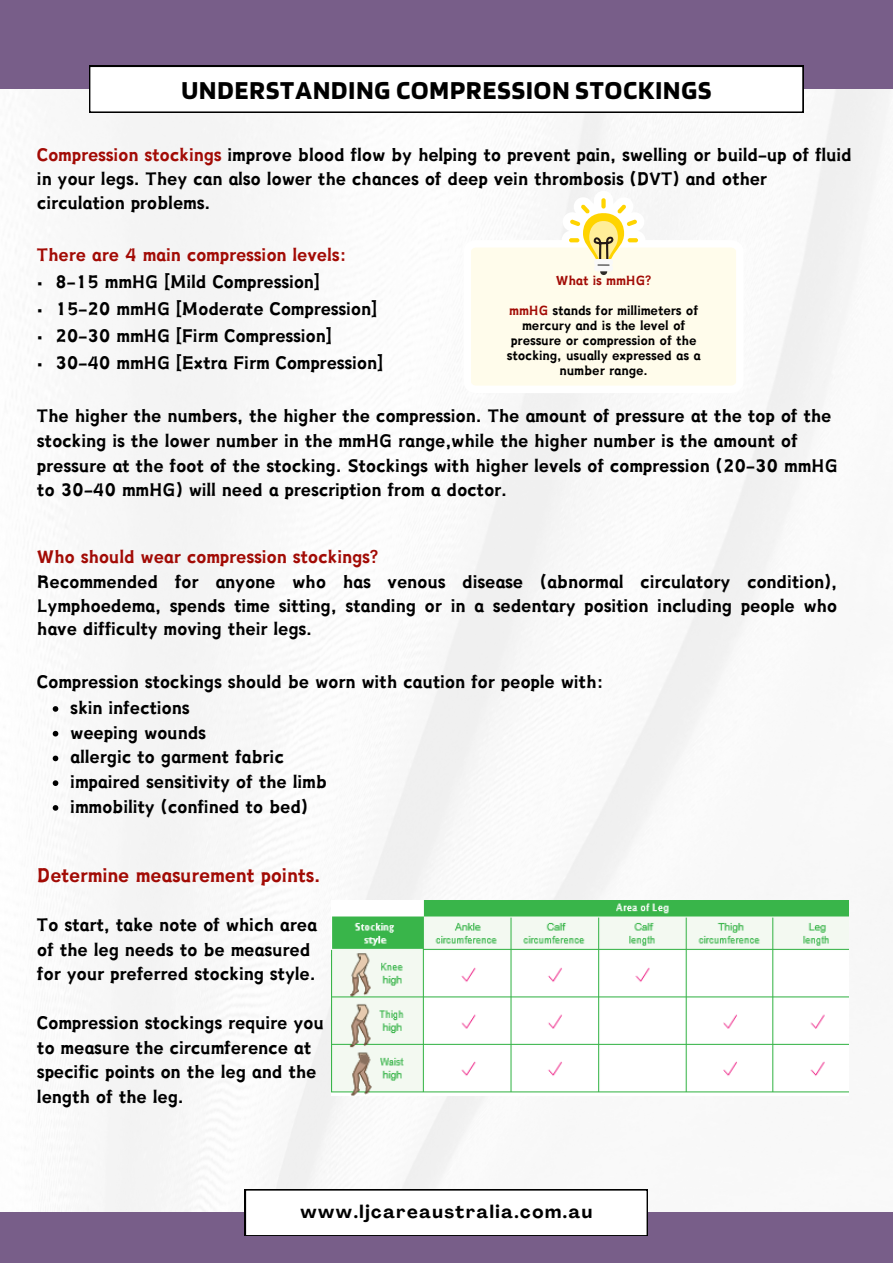
<style>
.page{position:relative;width:893px;height:1264px;background:#fff}
.page>*{position:absolute;margin:0;border:0;box-sizing:border-box;transform-origin:0 0}
.t1{font:700 27px "Blinker";letter-spacing:.04em;color:#000}
.t2{font:21.15px "Canva Joy Hei";color:#a20b05}
.t3{font:19.65px/24.5px "Canva Joy Hei";color:#000}
.t4{font:19.65px "Canva Joy Hei";color:#a20b05}
.t5{font:19.5px/24.8px "Canva Joy Hei";color:#000}
.t6{font:19.5px "Canva Joy Hei";color:#a20b05}
.t7{font:700 18px "Agrandir";letter-spacing:.085em;color:#000}
.t8{font:14.25px/15px "Canva Joy Hei";color:#000;text-align:center}
.t9{font:14.25px "Canva Joy Hei";color:#a20b05}
.s1{color:#a20b05}
</style>
<div class="page">
<img style="left:45px;top:89px;width:845px;height:1123px">
<div style="left:0;top:0;width:892px;height:89px;background:#785e89"></div>
<div style="left:0;top:1212px;width:892px;height:50px;background:#785e89"></div>
<div style="left:245px;top:1189px;width:402px;height:47px;background:#000"></div>
<div style="left:246px;top:1190px;width:401px;height:45px;background:#fff"></div>
<div style="left:89px;top:66px;width:714px;height:47px;background:#000"></div>
<div style="left:90px;top:67px;width:713px;height:45px;background:#fff"></div>
<img style="left:331px;top:900px;width:517px;height:195px">
<svg style="left:53px;top:706px;width:5px;height:5px"></svg>
<svg style="left:53px;top:731px;width:5px;height:5px"></svg>
<svg style="left:53px;top:755px;width:5px;height:6px"></svg>
<svg style="left:53px;top:780px;width:5px;height:6px"></svg>
<svg style="left:53px;top:805px;width:5px;height:5px"></svg>
<svg style="left:463px;top:191px;width:280px;height:202px"></svg>
<svg style="left:471px;top:198px;width:265px;height:187px"></svg>
<p class="t1" style="left:181px;top:73px;width:531px">UNDERSTANDING COMPRESSION STOCKINGS</p>
<p class="t5" style="left:37px;top:143px;width:816px;line-height:23.5px"><span class="s1">Compression stockings</span> improve blood flow by helping to prevent pain, swelling or build-up of fluid in your legs. They can also lower the chances of deep vein thrombosis (DVT) and other circulation problems.</p>
<p class="t6" style="left:37px;top:246px;width:311px">There are 4 main compression levels:</p>
<p class="t5" style="left:37px;top:269px;width:284px">• 8-15 mmHG [Mild Compression]</p>
<p class="t5" style="left:37px;top:296px;width:341px">• 15-20 mmHG [Moderate Compression]</p>
<p class="t5" style="left:37px;top:323px;width:296px">• 20-30 mmHG [Firm Compression]</p>
<p class="t5" style="left:37px;top:350px;width:347px">• 30-40 mmHG [Extra Firm Compression]</p>
<p class="t5" style="left:37px;top:403px;width:802px">The higher the numbers, the higher the compression. The amount of pressure at the top of the stocking is the lower number in the mmHG range,while the higher number is the amount of pressure at the foot of the stocking. Stockings with higher levels of compression (20-30 mmHG to 30-40 mmHG) will need a prescription from a doctor.</p>
<p class="t9" style="left:556px;top:273px;width:97px">What is mmHG?</p>
<p class="t8" style="left:507px;top:302px;width:195px"><span class="s1">mmHG</span> stands for millimeters of mercury and is the level of pressure or compression of the stocking, usually expressed as a number range.</p>
<p class="t4" style="left:37px;top:547px;width:343px">Who should wear compression stockings?</p>
<p class="t3" style="left:37px;top:569px;width:801px;line-height:23.5px;text-align:justify">Recommended for anyone who has venous disease (abnormal circulatory condition), Lymphoedema, spends time sitting, standing or in a sedentary position including people who have difficulty moving their legs.</p>
<p class="t3" style="left:37px;top:669px;width:568px">Compression stockings should be worn with caution for people with:</p>
<p class="t3" style="left:70px;top:695px;width:121px">skin infections</p>
<p class="t3" style="left:70px;top:719px;width:137px">weeping wounds</p>
<p class="t3" style="left:70px;top:744px;width:215px">allergic to garment fabric</p>
<p class="t3" style="left:70px;top:769px;width:258px">impaired sensitivity of the limb</p>
<p class="t3" style="left:70px;top:793px;width:239px">immobility (confined to bed)</p>
<p class="t2" style="left:37px;top:865px;width:285px">Determine measurement points.</p>
<p class="t3" style="left:37px;top:912px;width:281px">To start, take note of which area of the leg needs to be measured for your preferred stocking style.</p>
<p class="t3" style="left:37px;top:1010px;width:288px">Compression stockings require you to measure the circumference at specific points on the leg and the length of the leg.</p>
<p class="t7" style="left:300px;top:1204px;width:293px">www.ljcareaustralia.com.au</p>
</div>
